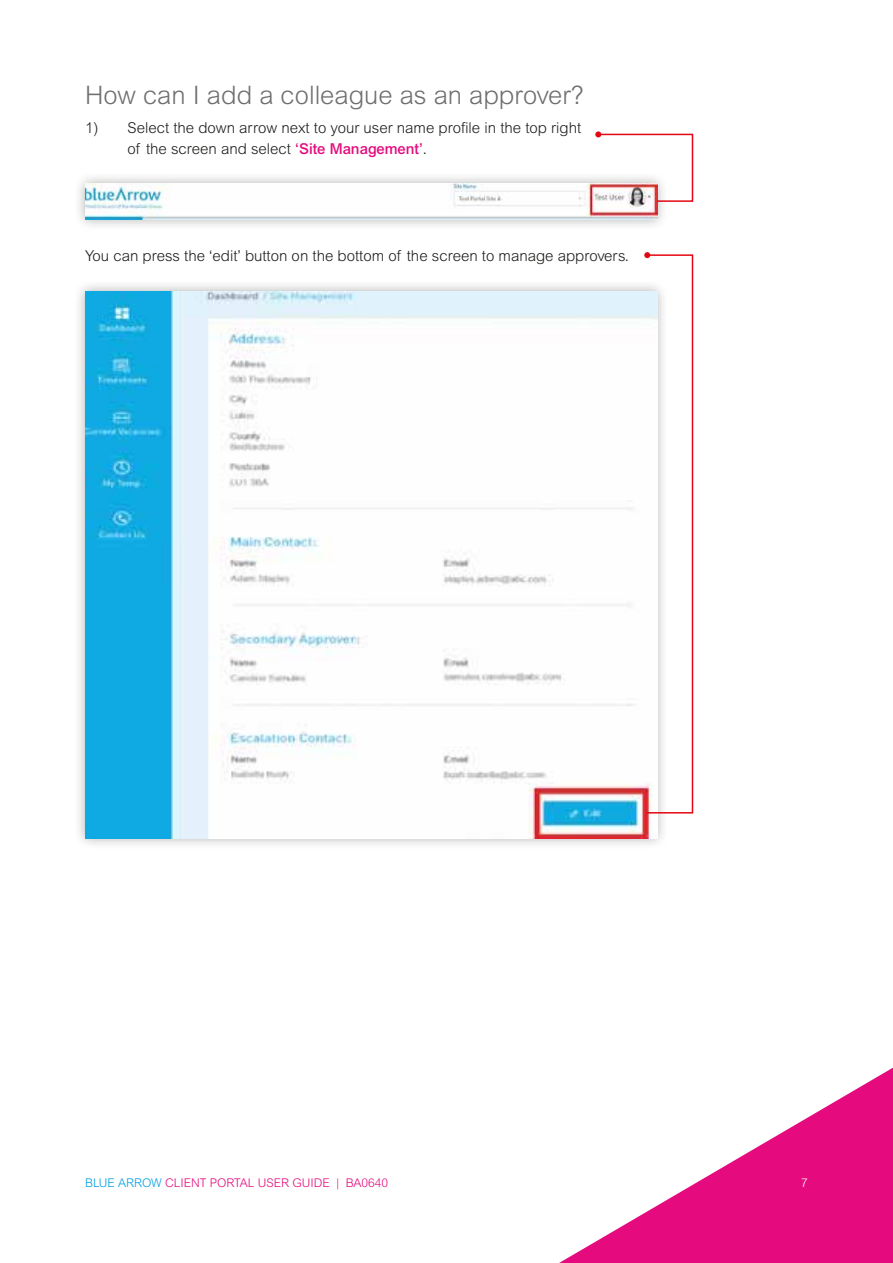
<style>
.page{position:relative;width:893px;height:1263px;background:#fff}
.page>*{position:absolute;margin:0;border:0;box-sizing:border-box;transform-origin:0 0}
.t1{font:300 25.5px "Arial MT Std";color:#706f6f}
.t2{font:300 15px/21px "Arial MT Std";color:#1d1d1b}
.t3{font:300 12px "Arial MT Std";color:#e50b7e}
.t4{font:300 12px "Arial MT Std";color:#fff}
.s1{font-weight:500;color:#e50b7e}
.s2{color:#009fe3}
</style>
<div class="page">
<svg style="left:559px;top:1068px;width:334px;height:195px"></svg>
<div style="left:73px;top:172px;width:595px;height:60px;background:#1d1d1b;opacity:.35"></div>
<img style="left:85px;top:184px;width:572px;height:36px">
<div style="left:73px;top:279px;width:595px;height:571px;background:#1d1d1b;opacity:.35"></div>
<img style="left:85px;top:291px;width:572px;height:547px">
<svg style="left:595px;top:131px;width:99px;height:72px"></svg>
<svg style="left:644px;top:252px;width:50px;height:562px"></svg>
<h1 class="t1" style="left:85px;top:80px;width:500px">How can I add a colleague as an approver?</h1>
<p class="t2" style="left:128px;top:117px;width:455px;text-indent:-43px">1) Select the down arrow next to your user name profile in the top right of the screen and select <span class="s1">‘Site Management’</span>.</p>
<p class="t2" style="left:85px;top:245px;width:546px">You can press the ‘edit’ button on the bottom of the screen to manage approvers.</p>
<p class="t3" style="left:85px;top:1175px;width:305px"><span class="s2">BLUE ARROW</span> CLIENT PORTAL USER GUIDE | BA0640</p>
<p class="t4" style="left:801px;top:1175px;width:8px">7</p>
</div>
